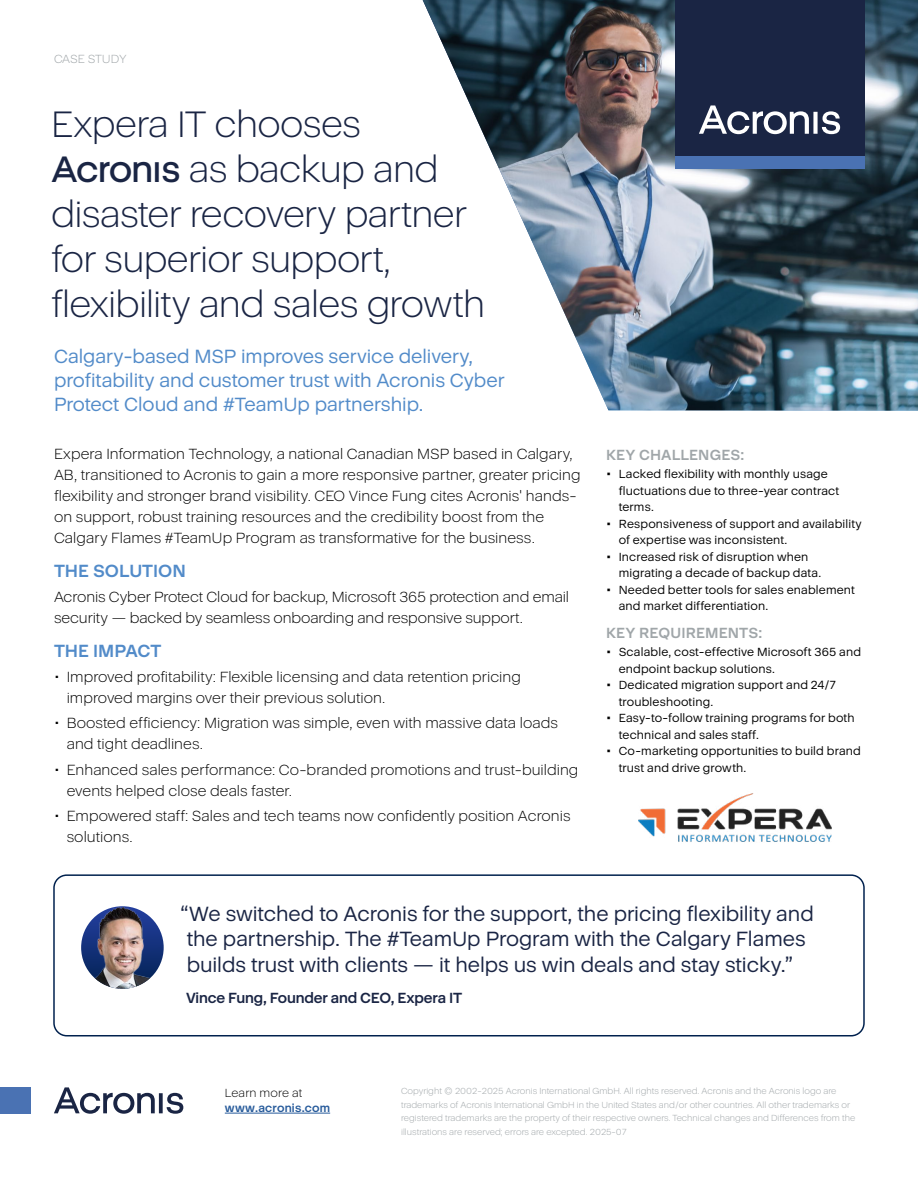
<style>
.page{position:relative;width:918px;height:1188px;background:#fff}
.page>*{position:absolute;margin:0;border:0;box-sizing:border-box;transform-origin:0 0}
.t1{font:300 37.5px/45px "Acronis Cyber";letter-spacing:-.02em;color:#1a2544}
.t2{font:21px/25.5px "Acronis Cyber";letter-spacing:-.005em;color:#1a2544}
.t3{font:19.5px/24px "Acronis Cyber";letter-spacing:-.005em;color:#528bc9}
.t4{font:700 18px "Acronis Cyber";color:#528bc9}
.t5{font:300 15px/21px "Acronis Cyber";color:#000}
.t6{font:700 15px "Acronis Cyber";letter-spacing:-.01em;color:#1a2544}
.t7{font:700 15px "Acronis Cyber";letter-spacing:.005em;color:#a0a6a9}
.t8{font:12px/16.5px "Acronis Cyber";letter-spacing:.015em;color:#000}
.t9{font:700 12px "Acronis Cyber";letter-spacing:.015em;color:#275b9b}
.t10{font:300 12px "Acronis Cyber";letter-spacing:.01em;color:#000}
.t11{font:300 12px "Acronis Cyber";letter-spacing:-.01em;color:#a0a6a9}
.t12{font:300 9px/13.5px "Acronis Cyber";color:#a0a6a9}
</style>
<div class="page">
<img style="left:423px;top:0;width:495px;height:411px">
<div style="left:675px;top:0;width:189px;height:156px;background:#1a2544"></div>
<div style="left:675px;top:156px;width:189px;height:13px;background:#4a72b3"></div>
<svg style="left:699px;top:105px;width:141px;height:29px"></svg>
<div style="left:53px;top:874px;width:812px;height:162px;border:2px solid #00214e;border-radius:13px"></div>
<img style="left:81px;top:906px;width:83px;height:83px;border-radius:41px">
<hr style="left:225px;top:1113px;width:105px;height:1px;background:#275b9b">
<div style="left:0;top:1087px;width:30px;height:27px;background:#4a72b3"></div>
<svg style="left:54px;top:1087px;width:129px;height:27px"></svg>
<img style="left:639px;top:793px;width:193px;height:49px">
<p class="t11" style="left:54px;top:52px;width:74px">CASE STUDY</p>
<h1 class="t1" style="left:51px;top:101px;width:436px">Expera IT chooses ጷ as backup and disaster recovery partner for superior support, flexibility and sales growth</h1>
<h3 class="t3" style="left:54px;top:344px;width:452px">Calgary-based MSP improves service delivery, profitability and customer trust with Acronis Cyber<br>Protect Cloud and #TeamUp partnership.</h3>
<p class="t5" style="left:54px;top:444px;width:528px">Expera Information Technology, a national Canadian MSP based in Calgary, AB, transitioned to Acronis to gain a more responsive partner, greater pricing flexibility and stronger brand visibility. CEO Vince Fung cites Acronis' hands&shy;on support, robust training resources and the credibility boost from the Calgary Flames #TeamUp Program as transformative for the business.</p>
<p class="t4" style="left:54px;top:560px;width:133px">THE SOLUTION</p>
<p class="t5" style="left:54px;top:587px;width:517px">Acronis Cyber Protect Cloud for backup, Microsoft 365 protection and email security — backed by seamless onboarding and responsive support.</p>
<p class="t4" style="left:54px;top:640px;width:109px">THE IMPACT</p>
<p class="t5" style="left:67px;top:667px;width:456px;text-indent:-13px">• Improved profitability: Flexible licensing and data retention pricing improved margins over their previous solution.</p>
<p class="t5" style="left:67px;top:713px;width:493px;text-indent:-13px">• Boosted efficiency: Migration was simple, even with massive data loads and tight deadlines.</p>
<p class="t5" style="left:67px;top:759px;width:513px;text-indent:-13px">• Enhanced sales performance: Co-branded promotions and trust-building events helped close deals faster.</p>
<p class="t5" style="left:67px;top:805px;width:505px;text-indent:-13px">• Empowered staff: Sales and tech teams now confidently position Acronis solutions.</p>
<p class="t7" style="left:606px;top:445px;width:140px">KEY CHALLENGES:</p>
<p class="t8" style="left:619px;top:466px;width:222px;text-indent:-13px">• Lacked flexibility with monthly usage fluctuations due to three-year contract terms.</p>
<p class="t8" style="left:619px;top:516px;width:245px;text-indent:-13px">• Responsiveness of support and availability of expertise was inconsistent.</p>
<p class="t8" style="left:619px;top:549px;width:204px;text-indent:-13px">• Increased risk of disruption when migrating a decade of backup data.</p>
<p class="t8" style="left:619px;top:582px;width:238px;text-indent:-13px">• Needed better tools for sales enablement and market differentiation.</p>
<p class="t7" style="left:606px;top:624px;width:158px">KEY REQUIREMENTS:</p>
<p class="t8" style="left:619px;top:644px;width:244px;text-indent:-13px">• Scalable, cost-effective Microsoft 365 and endpoint backup solutions.</p>
<p class="t8" style="left:619px;top:677px;width:219px;text-indent:-13px">• Dedicated migration support and 24/7 troubleshooting.</p>
<p class="t8" style="left:619px;top:710px;width:237px;text-indent:-13px">• Easy-to-follow training programs for both technical and sales staff.</p>
<p class="t8" style="left:619px;top:743px;width:244px;text-indent:-13px">• Co-marketing opportunities to build brand trust and drive growth.</p>
<h2 class="t2" style="left:187px;top:901px;width:629px;text-indent:-6px">“We switched to Acronis for the support, the pricing flexibility and the partnership. The #TeamUp Program with the Calgary Flames builds trust with clients — it helps us win deals and stay sticky.”</h2>
<p class="t6" style="left:186px;top:988px;width:278px">Vince Fung, Founder and CEO, Expera IT</p>
<p class="t10" style="left:225px;top:1085px;width:79px">Learn more at</p>
<p class="t9" style="left:225px;top:1100px;width:107px">www.acronis.com</p>
<p class="t12" style="left:401px;top:1084px;width:456px">Copyright © 2002-2025 Acronis International GmbH. All rights reserved. Acronis and the Acronis logo are trademarks of Acronis International GmbH in the United States and/or other countries. All other trademarks or registered trademarks are the property of their respective owners. Technical changes and Differences from the illustrations are reserved; errors are excepted. 2025-07</p>
</div>
